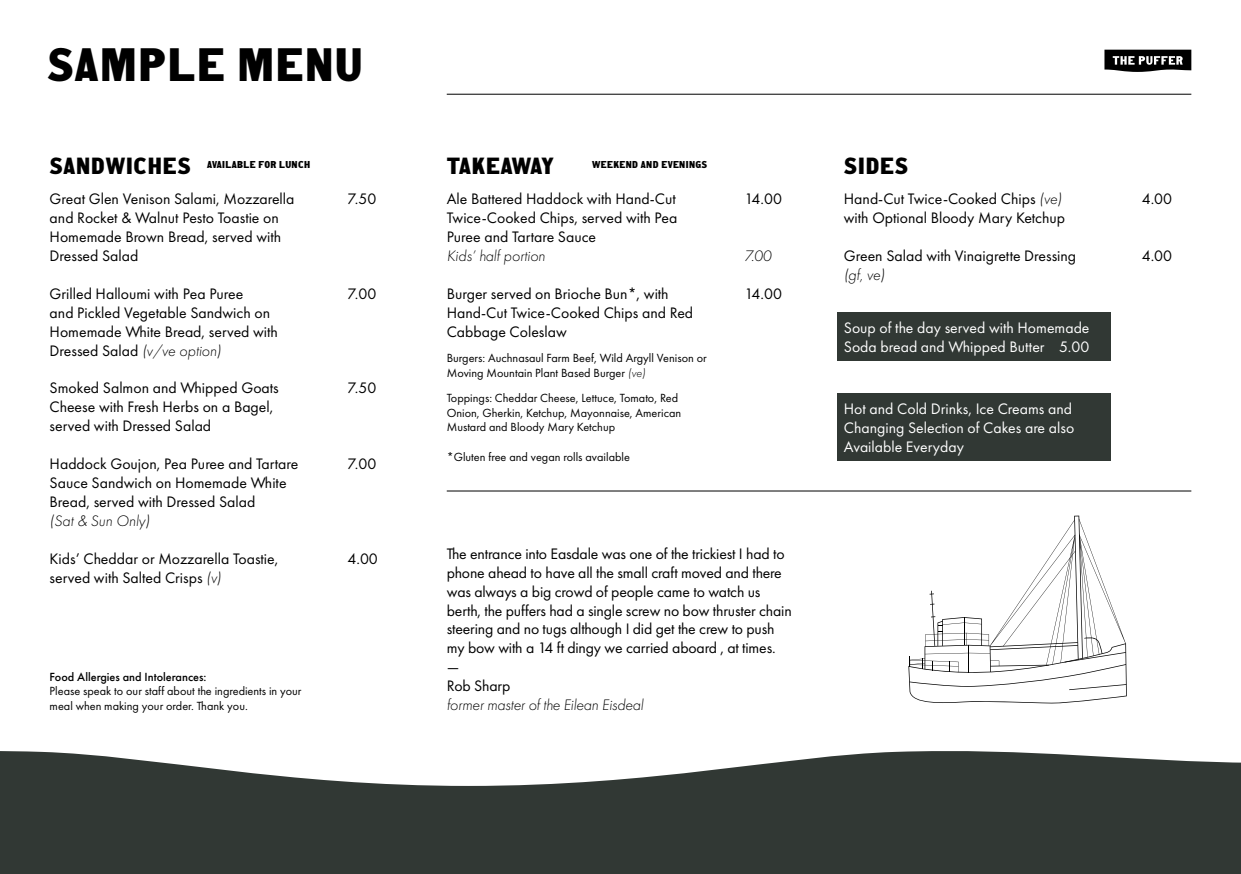
<style>
.page{position:relative;width:1241px;height:874px;background:#fff}
.page>*{position:absolute;margin:0;border:0;box-sizing:border-box;transform-origin:0 0}
.t1{font:49px "HWT Unit Gothic 719";letter-spacing:.035em;color:#000}
.t2{font:24.5px "HWT Unit Gothic 719";letter-spacing:.035em;color:#000}
.t3{font:24.5px "HWT Unit Gothic 719";letter-spacing:-.025em;color:#000}
.t4{font:15.75px/18.9px "Futura PT";color:#000}
.t5{font:15.75px/18.9px "Futura PT";color:#fff}
.t6{font:italic 300 15.75px "Futura PT";letter-spacing:-.01em;color:#000}
.t7{font:12.25px/14.7px "Futura PT";color:#000}
.t8{font:500 12.25px "Futura PT";color:#000}
.t9{font:10.5px "HWT Unit Gothic 719";letter-spacing:.035em;color:#000}
.s1{font-weight:300;font-style:italic}
</style>
<div class="page">
<div style="left:837px;top:312px;width:273px;height:48px;background:#313834"></div>
<div style="left:837px;top:393px;width:273px;height:67px;background:#313834"></div>
<svg style="left:0;top:751px;width:1240px;height:122px;background:#4b514d"></svg>
<svg style="left:908px;top:515px;width:218px;height:189px"></svg>
<svg style="left:1104px;top:50px;width:87px;height:22px;background:#3b3b3b"></svg>
<hr style="left:446px;top:94px;width:745px;height:1px;background:#000">
<hr style="left:446px;top:490px;width:745px;height:1px;background:#000">
<h1 class="t1" style="left:47px;top:35px;width:317px">SAMPLE MENU</h1>
<h2 class="t2" style="left:50px;top:150px;width:143px">SANDWICHES</h2>
<p class="t9" style="left:207px;top:158px;width:104px">AVAILABLE FOR LUNCH</p>
<p class="t9" style="left:592px;top:158px;width:117px">WEEKEND AND EVENINGS</p>
<h2 class="t3" style="left:446px;top:150px;width:109px">TAKEAWAY</h2>
<p class="t4" style="left:50px;top:189px;width:246px">Great Glen Venison Salami, Mozzarella and Rocket &amp; Walnut Pesto Toastie on<br>Homemade Brown Bread, served with<br>Dressed Salad</p>
<p class="t4" style="left:50px;top:284px;width:230px">Grilled Halloumi with Pea Puree<br>and Pickled Vegetable Sandwich on<br>Homemade White Bread, served with<br>Dressed Salad <span class="s1">(v/ve option)</span></p>
<p class="t4" style="left:50px;top:378px;width:231px">Smoked Salmon and Whipped Goats<br>Cheese with Fresh Herbs on a Bagel, served with Dressed Salad</p>
<p class="t4" style="left:50px;top:454px;width:250px">Haddock Goujon, Pea Puree and Tartare<br>Sauce Sandwich on Homemade White<br>Bread, served with Dressed Salad</p>
<p class="t6" style="left:50px;top:511px;width:102px">(Sat &amp; Sun Only)</p>
<p class="t4" style="left:50px;top:548px;width:230px">Kids’ Cheddar or Mozzarella Toastie, served with Salted Crisps <span class="s1">(v)</span></p>
<p class="t8" style="left:50px;top:669px;width:158px">Food Allergies and Intolerances:</p>
<p class="t7" style="left:50px;top:683px;width:253px">Please speak to our staff about the ingredients in your meal when making your order. Thank you.</p>
<p class="t4" style="left:347px;top:189px;width:30px">7.50</p>
<p class="t4" style="left:347px;top:284px;width:30px">7.00</p>
<p class="t4" style="left:347px;top:378px;width:30px">7.50</p>
<p class="t4" style="left:347px;top:454px;width:30px">7.00</p>
<p class="t4" style="left:347px;top:548px;width:32px">4.00</p>
<p class="t4" style="left:446px;top:189px;width:232px;text-align:justify">Ale Battered Haddock with Hand-Cut Twice-Cooked Chips, served with Pea Puree and Tartare Sauce</p>
<p class="t6" style="left:446px;top:247px;width:100px">Kids’ half portion</p>
<p class="t4" style="left:446px;top:284px;width:248px">Burger served on Brioche Bun*, with<br>Hand-Cut Twice-Cooked Chips and Red<br>Cabbage Coleslaw</p>
<p class="t7" style="left:446px;top:350px;width:261px">Burgers: Auchnasaul Farm Beef, Wild Argyll Venison or<br>Moving Mountain Plant Based Burger <span class="s1">(ve)</span></p>
<p class="t7" style="left:446px;top:390px;width:236px">Toppings: Cheddar Cheese, Lettuce, Tomato, Red<br>Onion, Gherkin, Ketchup, Mayonnaise, American<br>Mustard and Bloody Mary Ketchup</p>
<p class="t7" style="left:446px;top:449px;width:185px">*Gluten free and vegan rolls available</p>
<p class="t4" style="left:744px;top:189px;width:39px">14.00</p>
<p class="t6" style="left:744px;top:247px;width:28px">7.00</p>
<p class="t4" style="left:744px;top:284px;width:39px">14.00</p>
<p class="t4" style="left:446px;top:543px;width:346px">The entrance into Easdale was one of the trickiest I had to phone ahead to have all the small craft moved and there was always a big crowd of people came to watch us berth, the puffers had a single screw no bow thruster chain steering and no tugs although I did get the crew to push my bow with a 14 ft dingy we carried aboard , at times. —<br>Rob Sharp</p>
<p class="t6" style="left:446px;top:695px;width:198px">former master of the Eilean Eisdeal</p>
<h2 class="t2" style="left:843px;top:150px;width:66px">SIDES</h2>
<p class="t4" style="left:843px;top:189px;width:223px">Hand-Cut Twice-Cooked Chips <span class="s1">(ve) </span>with Optional Bloody Mary Ketchup</p>
<p class="t4" style="left:843px;top:246px;width:234px">Green Salad with Vinaigrette Dressing</p>
<p class="t6" style="left:843px;top:265px;width:43px">(gf, ve)</p>
<p class="t5" style="left:843px;top:318px;width:247px">Soup of the day served with Homemade<br>Soda bread and Whipped Butter 5.00</p>
<p class="t5" style="left:843px;top:399px;width:232px">Hot and Cold Drinks, Ice Creams and<br>Changing Selection of Cakes are also<br>Available Everyday</p>
<p class="t4" style="left:1141px;top:189px;width:32px">4.00</p>
<p class="t4" style="left:1141px;top:246px;width:32px">4.00</p>
</div>
